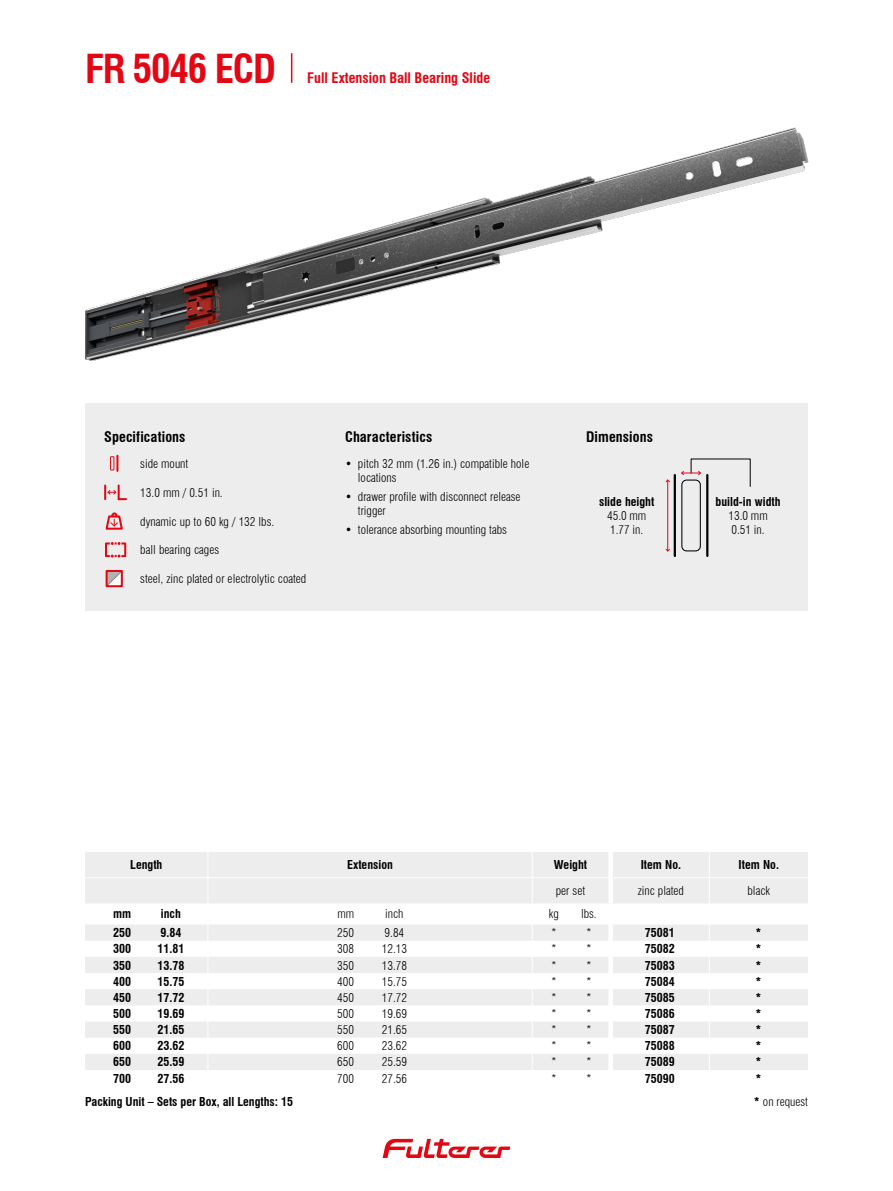
<style>
.page{position:relative;width:893px;height:1191px;background:#fff}
.page>*{position:absolute;margin:0;border:0;box-sizing:border-box;transform-origin:0 0}
.t1{font:700 condensed 39px "Swiss 721 BT";letter-spacing:-.03em;color:#e30613}
.CONTENT_Headline{font:700 condensed 14.25px "Swiss 721 BT";letter-spacing:.01em;color:#000}
.t2{font:700 condensed 14.25px "Swiss 721 BT";color:#e30613}
.CONTENT_Icons{font:300 condensed 12px/14.4px "Swiss 721 BT";color:#000}
.TABLE_Text_bold{font:700 condensed 12px "Swiss 721 BT";color:#000}
.TABLE_Text_bold-2{font:300 condensed 12px "Swiss 721 BT";color:#000}
.CONTENT_Headline-2{font:700 condensed 12px "Swiss 721 BT";color:#000}
.TABLE_Text_light{font:300 condensed 12px "Swiss 721 BT";color:#000}
.s1{font-weight:700}
</style>
<div class="page">
<svg style="left:383px;top:1138px;width:127px;height:20px"></svg>
<img style="left:85px;top:128px;width:723px;height:233px">
<hr style="left:291px;top:53px;width:1px;height:30px;background:#e30613">
<div style="left:85px;top:403px;width:723px;height:208px;background:#ededed"></div>
<div style="left:110px;top:456px;width:4px;height:14px;border:1px solid #e30613"></div>
<svg style="left:116px;top:456px;width:2px;height:15px"></svg>
<svg style="left:104px;top:484px;width:23px;height:16px"></svg>
<svg style="left:106px;top:512px;width:17px;height:17px"></svg>
<svg style="left:105px;top:542px;width:21px;height:15px"></svg>
<svg style="left:109px;top:573px;width:11px;height:11px"></svg>
<div style="left:106px;top:570px;width:17px;height:17px;border:2px solid #e30613"></div>
<svg style="left:85px;top:852px;width:723px;height:218px"></svg>
<div style="left:681px;top:479px;width:20px;height:72px;border:1px solid #000;border-radius:5px"></div>
<hr style="left:706px;top:475px;width:2px;height:81px;background:#000">
<hr style="left:674px;top:475px;width:2px;height:81px;background:#000">
<hr style="left:667px;top:480px;width:1px;height:71px;background:#e30613">
<svg style="left:665px;top:548px;width:5px;height:4px"></svg>
<svg style="left:665px;top:479px;width:5px;height:4px"></svg>
<svg style="left:681px;top:459px;width:69px;height:28px"></svg>
<p class="t1" style="left:85px;top:45px;width:192px">FR 5046 ECD</p>
<p class="t2" style="left:307px;top:69px;width:184px">Full Extension Ball Bearing Slide</p>
<p class="CONTENT_Headline" style="left:104px;top:428px;width:83px">Specifications</p>
<p class="CONTENT_Icons" style="left:140px;top:456px;width:50px">side mount</p>
<p class="CONTENT_Icons" style="left:140px;top:485px;width:84px">13.0 mm / 0.51 in.</p>
<p class="CONTENT_Icons" style="left:140px;top:514px;width:135px">dynamic up to 60 kg / 132 lbs.</p>
<p class="CONTENT_Icons" style="left:140px;top:543px;width:80px">ball bearing cages</p>
<p class="CONTENT_Icons" style="left:140px;top:571px;width:168px">steel, zinc plated or electrolytic coated</p>
<p class="CONTENT_Headline" style="left:345px;top:428px;width:89px">Characteristics</p>
<p class="CONTENT_Icons" style="left:358px;top:456px;width:173px;text-indent:-13px">• pitch 32 mm (1.26 in.) compatible hole locations</p>
<p class="CONTENT_Icons" style="left:358px;top:489px;width:164px;text-indent:-13px">• drawer profile with disconnect release trigger</p>
<p class="CONTENT_Icons" style="left:345px;top:522px;width:163px">• tolerance absorbing mounting tabs</p>
<p class="CONTENT_Headline" style="left:586px;top:428px;width:68px">Dimensions</p>
<p class="CONTENT_Headline-2" style="left:599px;top:494px;width:57px">slide height</p>
<p class="CONTENT_Icons" style="left:607px;top:508px;width:41px">45.0 mm<br>1.77 in.</p>
<p class="CONTENT_Headline-2" style="left:716px;top:494px;width:66px">build-in width</p>
<p class="CONTENT_Icons" style="left:728px;top:508px;width:41px">13.0 mm<br>0.51 in.</p>
<p class="TABLE_Text_bold" style="left:130px;top:857px;width:34px">Length</p>
<p class="TABLE_Text_bold" style="left:347px;top:857px;width:47px">Extension</p>
<p class="TABLE_Text_bold" style="left:554px;top:857px;width:35px">Weight</p>
<p class="TABLE_Text_bold" style="left:641px;top:857px;width:42px">Item No.</p>
<p class="TABLE_Text_bold" style="left:739px;top:857px;width:42px">Item No.</p>
<p class="TABLE_Text_light" style="left:556px;top:883px;width:31px">per set</p>
<p class="TABLE_Text_light" style="left:638px;top:883px;width:48px">zinc plated</p>
<p class="TABLE_Text_light" style="left:747px;top:883px;width:24px">black</p>
<p class="TABLE_Text_bold" style="left:113px;top:907px;width:20px">mm</p>
<p class="TABLE_Text_bold" style="left:161px;top:907px;width:21px">inch</p>
<p class="TABLE_Text_light" style="left:337px;top:907px;width:18px">mm</p>
<p class="TABLE_Text_light" style="left:385px;top:907px;width:20px">inch</p>
<p class="TABLE_Text_light" style="left:549px;top:907px;width:11px">kg</p>
<p class="TABLE_Text_light" style="left:581px;top:907px;width:17px">lbs.</p>
<p class="TABLE_Text_bold" style="left:113px;top:925px;width:19px">250</p>
<p class="TABLE_Text_bold" style="left:160px;top:925px;width:22px">9.84</p>
<p class="TABLE_Text_bold-2" style="left:337px;top:925px;width:18px">250</p>
<p class="TABLE_Text_bold-2" style="left:385px;top:925px;width:21px">9.84</p>
<p class="TABLE_Text_light" style="left:551px;top:925px;width:7px">*</p>
<p class="TABLE_Text_light" style="left:586px;top:925px;width:7px">*</p>
<p class="TABLE_Text_bold" style="left:113px;top:941px;width:19px">300</p>
<p class="TABLE_Text_bold" style="left:157px;top:941px;width:28px">11.81</p>
<p class="TABLE_Text_bold-2" style="left:337px;top:941px;width:18px">308</p>
<p class="TABLE_Text_bold-2" style="left:382px;top:941px;width:27px">12.13</p>
<p class="TABLE_Text_light" style="left:551px;top:941px;width:7px">*</p>
<p class="TABLE_Text_light" style="left:586px;top:941px;width:7px">*</p>
<p class="TABLE_Text_bold" style="left:113px;top:958px;width:19px">350</p>
<p class="TABLE_Text_bold" style="left:157px;top:958px;width:28px">13.78</p>
<p class="TABLE_Text_bold-2" style="left:337px;top:958px;width:18px">350</p>
<p class="TABLE_Text_bold-2" style="left:382px;top:958px;width:27px">13.78</p>
<p class="TABLE_Text_light" style="left:551px;top:958px;width:7px">*</p>
<p class="TABLE_Text_light" style="left:586px;top:958px;width:7px">*</p>
<p class="TABLE_Text_bold" style="left:113px;top:974px;width:19px">400</p>
<p class="TABLE_Text_bold" style="left:157px;top:974px;width:28px">15.75</p>
<p class="TABLE_Text_bold-2" style="left:337px;top:974px;width:18px">400</p>
<p class="TABLE_Text_bold-2" style="left:382px;top:974px;width:27px">15.75</p>
<p class="TABLE_Text_light" style="left:551px;top:974px;width:7px">*</p>
<p class="TABLE_Text_light" style="left:586px;top:974px;width:7px">*</p>
<p class="TABLE_Text_bold" style="left:113px;top:990px;width:19px">450</p>
<p class="TABLE_Text_bold" style="left:157px;top:990px;width:28px">17.72</p>
<p class="TABLE_Text_bold-2" style="left:337px;top:990px;width:18px">450</p>
<p class="TABLE_Text_bold-2" style="left:382px;top:990px;width:27px">17.72</p>
<p class="TABLE_Text_light" style="left:551px;top:990px;width:7px">*</p>
<p class="TABLE_Text_light" style="left:586px;top:990px;width:7px">*</p>
<p class="TABLE_Text_bold" style="left:113px;top:1006px;width:19px">500</p>
<p class="TABLE_Text_bold" style="left:157px;top:1006px;width:28px">19.69</p>
<p class="TABLE_Text_bold-2" style="left:337px;top:1006px;width:18px">500</p>
<p class="TABLE_Text_bold-2" style="left:382px;top:1006px;width:27px">19.69</p>
<p class="TABLE_Text_light" style="left:551px;top:1006px;width:7px">*</p>
<p class="TABLE_Text_light" style="left:586px;top:1006px;width:7px">*</p>
<p class="TABLE_Text_bold" style="left:113px;top:1022px;width:19px">550</p>
<p class="TABLE_Text_bold" style="left:157px;top:1022px;width:28px">21.65</p>
<p class="TABLE_Text_bold-2" style="left:337px;top:1022px;width:18px">550</p>
<p class="TABLE_Text_bold-2" style="left:382px;top:1022px;width:27px">21.65</p>
<p class="TABLE_Text_light" style="left:551px;top:1022px;width:7px">*</p>
<p class="TABLE_Text_light" style="left:586px;top:1022px;width:7px">*</p>
<p class="TABLE_Text_bold" style="left:113px;top:1038px;width:19px">600</p>
<p class="TABLE_Text_bold" style="left:157px;top:1038px;width:28px">23.62</p>
<p class="TABLE_Text_bold-2" style="left:337px;top:1038px;width:18px">600</p>
<p class="TABLE_Text_bold-2" style="left:382px;top:1038px;width:27px">23.62</p>
<p class="TABLE_Text_light" style="left:551px;top:1038px;width:7px">*</p>
<p class="TABLE_Text_light" style="left:586px;top:1038px;width:7px">*</p>
<p class="TABLE_Text_bold" style="left:113px;top:1055px;width:19px">650</p>
<p class="TABLE_Text_bold" style="left:157px;top:1055px;width:28px">25.59</p>
<p class="TABLE_Text_bold-2" style="left:337px;top:1055px;width:18px">650</p>
<p class="TABLE_Text_bold-2" style="left:382px;top:1055px;width:27px">25.59</p>
<p class="TABLE_Text_light" style="left:551px;top:1055px;width:7px">*</p>
<p class="TABLE_Text_light" style="left:586px;top:1055px;width:7px">*</p>
<p class="TABLE_Text_bold" style="left:113px;top:1071px;width:19px">700</p>
<p class="TABLE_Text_bold" style="left:157px;top:1071px;width:28px">27.56</p>
<p class="TABLE_Text_bold-2" style="left:337px;top:1071px;width:18px">700</p>
<p class="TABLE_Text_bold-2" style="left:382px;top:1071px;width:27px">27.56</p>
<p class="TABLE_Text_light" style="left:551px;top:1071px;width:7px">*</p>
<p class="TABLE_Text_light" style="left:586px;top:1071px;width:7px">*</p>
<p class="CONTENT_Headline-2" style="left:85px;top:1094px;width:209px">Packing Unit – Sets per Box, all Lengths: 15</p>
<p class="TABLE_Text_bold" style="left:645px;top:925px;width:31px">75081</p>
<p class="TABLE_Text_bold" style="left:756px;top:925px;width:7px">*</p>
<p class="TABLE_Text_bold" style="left:645px;top:941px;width:31px">75082</p>
<p class="TABLE_Text_bold" style="left:756px;top:941px;width:7px">*</p>
<p class="TABLE_Text_bold" style="left:645px;top:958px;width:31px">75083</p>
<p class="TABLE_Text_bold" style="left:756px;top:958px;width:7px">*</p>
<p class="TABLE_Text_bold" style="left:645px;top:974px;width:31px">75084</p>
<p class="TABLE_Text_bold" style="left:756px;top:974px;width:7px">*</p>
<p class="TABLE_Text_bold" style="left:645px;top:990px;width:31px">75085</p>
<p class="TABLE_Text_bold" style="left:756px;top:990px;width:7px">*</p>
<p class="TABLE_Text_bold" style="left:645px;top:1006px;width:31px">75086</p>
<p class="TABLE_Text_bold" style="left:756px;top:1006px;width:7px">*</p>
<p class="TABLE_Text_bold" style="left:645px;top:1022px;width:31px">75087</p>
<p class="TABLE_Text_bold" style="left:756px;top:1022px;width:7px">*</p>
<p class="TABLE_Text_bold" style="left:645px;top:1038px;width:31px">75088</p>
<p class="TABLE_Text_bold" style="left:756px;top:1038px;width:7px">*</p>
<p class="TABLE_Text_bold" style="left:645px;top:1055px;width:31px">75089</p>
<p class="TABLE_Text_bold" style="left:756px;top:1055px;width:7px">*</p>
<p class="TABLE_Text_bold" style="left:645px;top:1071px;width:31px">75090</p>
<p class="TABLE_Text_bold" style="left:756px;top:1071px;width:7px">*</p>
<p class="CONTENT_Icons" style="left:754px;top:1094px;width:55px"><span class="s1">*</span> on request</p>
</div>
